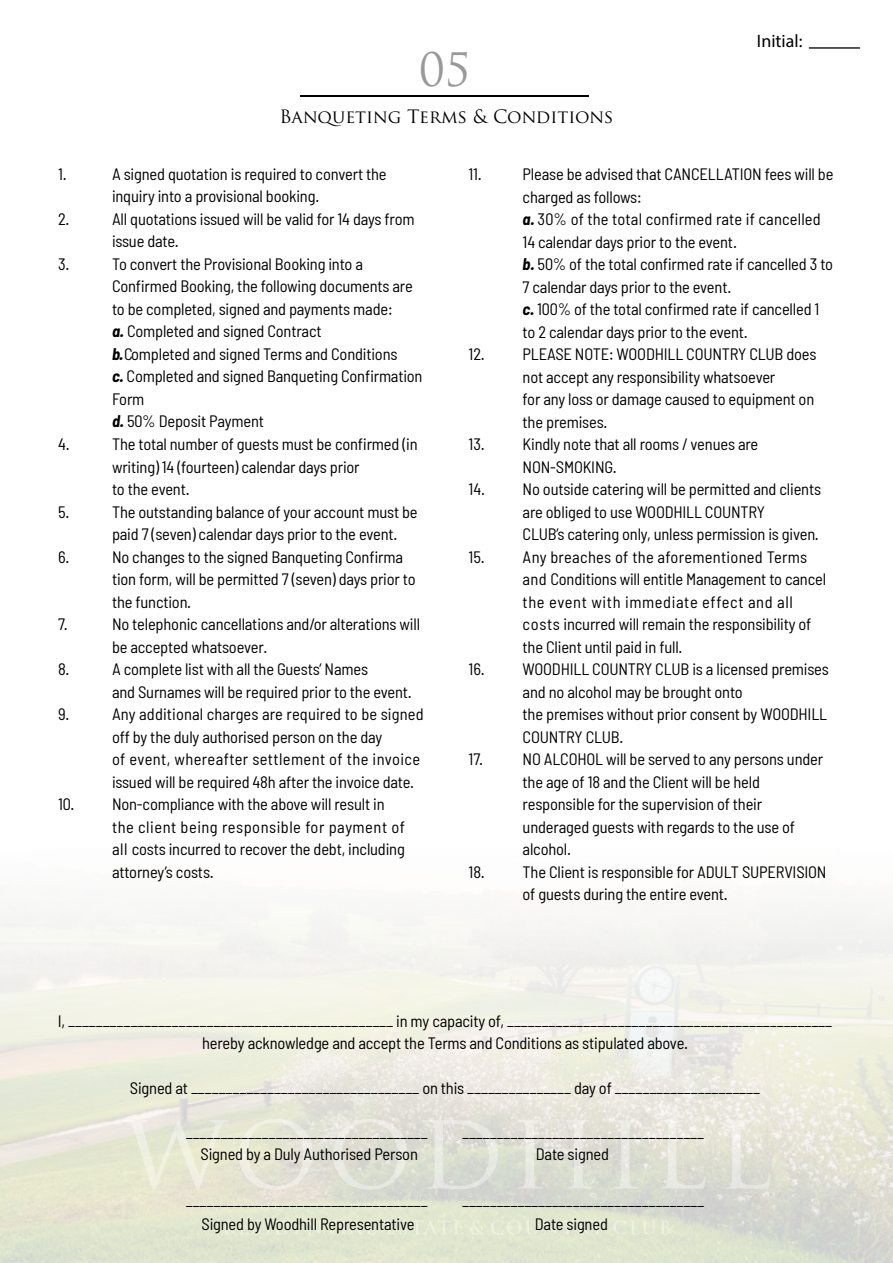
<style>
.page{position:relative;width:893px;height:1263px;background:#fff}
.page>*{position:absolute;margin:0;border:0;box-sizing:border-box;transform-origin:0 0}
.t1{font:45px "Trajan Pro";color:#999}
.t2{font:18px "Trajan Pro";letter-spacing:-.005em;color:#000}
.t3{font:18px "Myriad Pro";color:#000}
.t4{font:semi-condensed 16.5px/22.5px "Barlow";letter-spacing:-.01em;color:#000}
.s1{font-weight:700;font-style:italic}
</style>
<div class="page">
<svg style="left:0;top:902px;width:893px;height:361px"></svg>
<svg style="left:124px;top:1120px;width:105px;height:70px;background:#e7e8d4"></svg>
<svg style="left:238px;top:1119px;width:75px;height:71px;background:#e6e5d6"></svg>
<svg style="left:333px;top:1119px;width:74px;height:71px;background:#dfe0d6"></svg>
<svg style="left:426px;top:1119px;width:72px;height:70px;background:#dcded5"></svg>
<svg style="left:517px;top:1120px;width:75px;height:68px;background:#e0e1d7"></svg>
<svg style="left:614px;top:1120px;width:24px;height:68px;background:#e0e1d9"></svg>
<svg style="left:660px;top:1120px;width:46px;height:69px;background:#e3e3d8"></svg>
<svg style="left:724px;top:1120px;width:46px;height:69px;background:#e4e2d9"></svg>
<svg style="left:223px;top:1220px;width:152px;height:14px;background:#e4e9d2"></svg>
<svg style="left:386px;top:1220px;width:76px;height:14px"></svg>
<svg style="left:470px;top:1220px;width:134px;height:14px;background:#e3e8d2"></svg>
<svg style="left:613px;top:1220px;width:57px;height:14px"></svg>
<hr style="left:300px;top:96px;width:289px;height:1px;background:#000">
<hr style="left:809px;top:47px;width:51px;height:2px;background:#231f20">
<h1 class="t1" style="left:419px;top:51px;width:53px">05</h1>
<p class="t2" style="left:279px;top:109px;width:336px">Banqueting Terms &amp; Conditions</p>
<p class="t3" style="left:757px;top:31px;width:47px">Initial:</p>
<p class="t4" style="left:58px;top:164px;width:10px">1.</p>
<p class="t4" style="left:112px;top:164px;width:276px">A signed quotation is required to convert the inquiry into a provisional booking.</p>
<p class="t4" style="left:58px;top:209px;width:13px">2.</p>
<p class="t4" style="left:112px;top:209px;width:304px">All quotations issued will be valid for 14 days from issue date.</p>
<p class="t4" style="left:58px;top:254px;width:13px">3.</p>
<p class="t4" style="left:112px;top:254px;width:312px">To convert the Provisional Booking into a Confirmed Booking, the following documents are to be completed, signed and payments made:<br><span class="s1">a.</span> Completed and signed Contract<br><span class="s1">b.</span> Completed and signed Terms and Conditions<br><span class="s1">c.</span> Completed and signed Banqueting Confirmation Form<br><span class="s1">d.</span> 50% Deposit Payment</p>
<p class="t4" style="left:58px;top:432px;width:13px">4.</p>
<p class="t4" style="left:112px;top:432px;width:307px">The total number of guests must be confirmed (in writing) 14 (fourteen) calendar days prior<br>to the event.</p>
<p class="t4" style="left:58px;top:502px;width:13px">5.</p>
<p class="t4" style="left:112px;top:502px;width:307px">The outstanding balance of your account must be paid 7 (seven) calendar days prior to the event.</p>
<p class="t4" style="left:58px;top:545px;width:13px">6.</p>
<p class="t4" style="left:112px;top:545px;width:305px">No changes to the signed Banqueting Confirma tion form, will be permitted 7 (seven) days prior to the function.</p>
<p class="t4" style="left:58px;top:614px;width:11px">7.</p>
<p class="t4" style="left:112px;top:614px;width:310px">No telephonic cancellations and/or alterations will be accepted whatsoever.</p>
<p class="t4" style="left:58px;top:659px;width:13px">8.</p>
<p class="t4" style="left:112px;top:659px;width:301px">A complete list with all the Guestsí Names<br>and Surnames will be required prior to the event.</p>
<p class="t4" style="left:58px;top:704px;width:13px">9.</p>
<p class="t4" style="left:112px;top:704px;width:313px">Any additional charges are required to be signed off by the duly authorised person on the day<br>of event, whereafter settlement of the invoice issued will be required 48h after the invoice date.</p>
<p class="t4" style="left:112px;top:794px;width:295px;text-indent:-54px">10. Non-compliance with the above will result in the client being responsible for payment of all costs incurred to recover the debt, including attorneyís costs.</p>
<p class="t4" style="left:469px;top:164px;width:15px">11.</p>
<p class="t4" style="left:523px;top:164px;width:312px">Please be advised that CANCELLATION fees will be charged as follows:<br><span class="s1">a.</span> 30% of the total confirmed rate if cancelled 14 calendar days prior to the event.<br><span class="s1">b.</span> 50% of the total confirmed rate if cancelled 3 to 7 calendar days prior to the event.<br><span class="s1">c.</span> 100% of the total confirmed rate if cancelled 1 to 2 calendar days prior to the event.</p>
<p class="t4" style="left:523px;top:344px;width:295px;text-indent:-54px">12. PLEASE NOTE: WOODHILL COUNTRY CLUB does not accept any responsibility whatsoever<br>for any loss or damage caused to equipment on the premises.</p>
<p class="t4" style="left:523px;top:434px;width:237px;text-indent:-54px">13. Kindly note that all rooms / venues are<br>NON-SMOKING.</p>
<p class="t4" style="left:523px;top:479px;width:300px;text-indent:-54px">14. No outside catering will be permitted and clients are obliged to use WOODHILL COUNTRY<br>CLUBís catering only, unless permission is given.</p>
<p class="t4" style="left:523px;top:547px;width:305px;text-indent:-54px">15. Any breaches of the aforementioned Terms and Conditions will entitle Management to cancel the event with immediate effect and all costs incurred will remain the responsibility of the Client until paid in full.</p>
<p class="t4" style="left:523px;top:659px;width:308px;text-indent:-54px">16. WOODHILL COUNTRY CLUB is a licensed premises and no alcohol may be brought onto<br>the premises without prior consent by WOODHILL COUNTRY CLUB.</p>
<p class="t4" style="left:523px;top:749px;width:302px;text-indent:-54px">17. NO ALCOHOL will be served to any persons under the age of 18 and the Client will be held responsible for the supervision of their underaged guests with regards to the use of alcohol.</p>
<p class="t4" style="left:523px;top:862px;width:305px;text-indent:-54px">18. The Client is responsible for ADULT SUPERVISION of guests during the entire event.</p>
<p class="t4" style="left:58px;top:1011px;width:776px;text-align:center">I, _______________________________________________ in my capacity of, _______________________________________________ hereby acknowledge and accept the Terms and Conditions as stipulated above.</p>
<p class="t4" style="left:130px;top:1078px;width:632px">Signed at _________________________________ on this _______________ day of _____________________</p>
<p class="t4" style="left:186px;top:1123px;width:244px">___________________________________</p>
<p class="t4" style="left:462px;top:1123px;width:244px">___________________________________</p>
<p class="t4" style="left:201px;top:1144px;width:219px">Signed by a Duly Authorised Person</p>
<p class="t4" style="left:536px;top:1144px;width:75px">Date signed</p>
<p class="t4" style="left:186px;top:1191px;width:244px">___________________________________</p>
<p class="t4" style="left:462px;top:1191px;width:244px">___________________________________</p>
<p class="t4" style="left:201px;top:1214px;width:214px">Signed by Woodhill Representative</p>
<p class="t4" style="left:535px;top:1214px;width:75px">Date signed</p>
</div>
